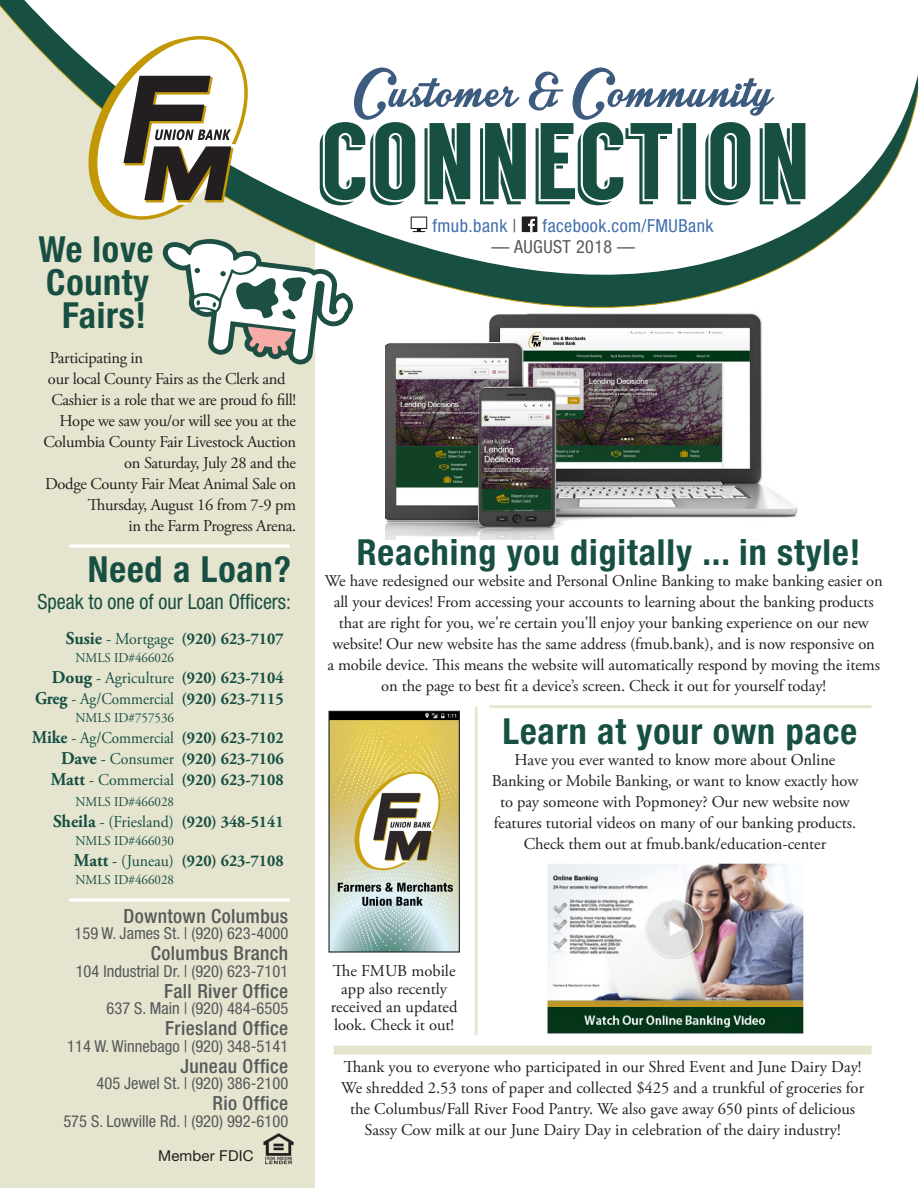
<style>
.page{position:relative;width:918px;height:1188px;background:#fff}
.page>*{position:absolute;margin:0;border:0;box-sizing:border-box;transform-origin:0 0}
.t1{font:108.6px "Langdon";letter-spacing:.01em;color:#174f43}
.Body_Copy{font:700 condensed 36px "Helvetica Neue LT Std";letter-spacing:.025em;color:#174f43}
.Headline{font:700 condensed 36px/33px "Helvetica Neue LT Std";letter-spacing:.02em;color:#174f43;text-align:center}
.Headline-2{font:condensed 21px "Helvetica Neue LT Std";color:#174f43;scale:.96 1}
.Headline-3{font:500 condensed 19.5px "Helvetica Neue LT Std";letter-spacing:.02em;color:#57585a}
.Headline-4{font:condensed 18px "Helvetica Neue LT Std";letter-spacing:.025em;color:#426eab}
.Headline-5{font:condensed 18px "Helvetica Neue LT Std";letter-spacing:.025em;color:#57585a}
.Body_Copy-2{font:16.5px/21px "Adobe Garamond Pro";letter-spacing:-.005em;color:#231f20;text-align:center}
.Headline-6{font:16.5px/21px "Adobe Garamond Pro";color:#231f20;text-align:center}
.Body_Copy-3{font:700 16.5px/21px "Adobe Garamond Pro";color:#174f43;text-align:right;scale:.96 1}
.Headline-7{font:condensed 16.5px "Helvetica Neue LT Std";color:#57585a}
.Body_Copy-4{font:16.5px/21px "Adobe Garamond Pro";color:#174f43;text-align:right;scale:.96 1}
.t2{font:15px "Helvetica Neue LT Std";letter-spacing:.01em;color:#231f20}
.Body_Copy-5{font:13.5px "Adobe Garamond Pro";color:#174f43;scale:.96 1}
.s1{font-size:18px}
.s2{font-weight:400}
.s3{font-weight:700;font-size:18px}
.s4{font-weight:700}
.s5{color:#57585a}
</style>
<div class="page">
<img style="left:386px;top:319px;width:412px;height:221px">
<div style="left:0;top:3px;width:315px;height:1185px;background:#e5e5cf"></div>
<svg style="left:446px;top:287px;width:315px;height:32px"></svg>
<svg style="left:69px;top:544px;width:221px;height:4px"></svg>
<svg style="left:69px;top:898px;width:221px;height:4px"></svg>
<img style="left:263px;top:1133px;width:31px;height:32px">
<svg style="left:0;top:0;width:918px;height:287px"></svg>
<svg style="left:411px;top:217px;width:16px;height:15px"></svg>
<div style="left:522px;top:216px;width:15px;height:16px;background:#231f20"></div>
<svg style="left:528px;top:219px;width:7px;height:13px"></svg>
<svg style="left:354px;top:67px;width:420px;height:53px"></svg>
<svg style="left:86px;top:25px;width:169px;height:206px;background:#bdbba9"></svg>
<div style="left:334px;top:1046px;width:538px;height:9px;background:#e5e5cf"></div>
<svg style="left:160px;top:239px;width:194px;height:126px"></svg>
<hr style="left:475px;top:707px;width:3px;height:328px;background:#e5e6d0">
<img style="left:330px;top:713px;width:128px;height:238px">
<div style="left:328px;top:711px;width:132px;height:242px;border:1px solid #1c232c"></div>
<img style="left:546px;top:863px;width:258px;height:171px">
<div style="left:746px;top:523px;width:18px;height:17px;background:#fff"></div>
<hr style="left:489px;top:705px;width:383px;height:3px;background:#e5e6d0">
<p class="Headline" style="left:38px;top:233px;width:117px">We love<br>County<br>Fairs!</p>
<p class="Body_Copy-2" style="left:50px;top:348px;width:95px">Participating in</p>
<p class="Body_Copy-2" style="left:48px;top:369px;width:239px">our local County Fairs as the Clerk and</p>
<p class="Body_Copy-2" style="left:51px;top:390px;width:246px">Cashier is a role that we are proud fo fill!</p>
<p class="Body_Copy-2" style="left:60px;top:411px;width:238px">Hope we saw you/or will see you at the</p>
<p class="Body_Copy-2" style="left:43px;top:432px;width:254px">Columbia County Fair Livestock Auction</p>
<p class="Body_Copy-2" style="left:124px;top:453px;width:173px">on Saturday, July 28 and the</p>
<p class="Body_Copy-2" style="left:45px;top:474px;width:252px">Dodge County Fair Meat Animal Sale on</p>
<p class="Body_Copy-2" style="left:88px;top:495px;width:210px">Thursday, August 16 from 7-9 pm</p>
<p class="Body_Copy-2" style="left:129px;top:516px;width:169px">in the Farm Progress Arena.</p>
<p class="Headline" style="left:88px;top:552px;width:205px">Need a Loan?</p>
<p class="Headline-2" style="left:37px;top:590px;width:266px">Speak to one of our Loan Officers:</p>
<p class="Body_Copy-3" style="left:66px;top:628px;width:228px"><span class="s1">Susie</span> <span class="s2">- Mortgage</span> (920) 623-7107</p>
<p class="Body_Copy-5" style="left:75px;top:649px;width:104px">NMLS ID#466026</p>
<p class="Body_Copy-4" style="left:35px;top:667px;width:260px"><span class="s3">Doug</span> - Agriculture <span class="s4">(920) 623-7104<br></span><span class="s3">Greg</span> - Ag/Commercial <span class="s4">(920) 623-7115</span></p>
<p class="Body_Copy-5" style="left:75px;top:709px;width:104px">NMLS ID#757536</p>
<p class="Body_Copy-3" style="left:32px;top:727px;width:263px"><span class="s1">Mike</span> <span class="s2">- Ag/Commercial</span> (920) 623-7102<br><span class="s1">Dave</span> <span class="s2">- Consumer</span> (920) 623-7106<br><span class="s1">Matt</span> <span class="s2">- Commercial</span> (920) 623-7108</p>
<p class="Body_Copy-5" style="left:75px;top:793px;width:104px">NMLS ID#466028</p>
<p class="Body_Copy-3" style="left:53px;top:811px;width:242px"><span class="s1">Sheila</span> <span class="s2">- (Friesland)</span> (920) 348-5141</p>
<p class="Body_Copy-5" style="left:75px;top:832px;width:104px">NMLS ID#466030</p>
<p class="Body_Copy-3" style="left:74px;top:850px;width:220px"><span class="s1">Matt</span> <span class="s2">- (Juneau)</span> (920) 623-7108</p>
<p class="Body_Copy-5" style="left:75px;top:871px;width:104px">NMLS ID#466028</p>
<p class="Headline-3" style="left:123px;top:904px;width:166px">Downtown Columbus</p>
<p class="Headline-7" style="left:75px;top:924px;width:215px">159 W. James St. | (920) 623-4000</p>
<p class="Headline-3" style="left:151px;top:942px;width:139px">Columbus Branch</p>
<p class="Headline-7" style="left:76px;top:962px;width:214px">104 Industrial Dr. | (920) 623-7101</p>
<p class="Headline-3" style="left:164px;top:979px;width:126px">Fall River Office</p>
<p class="Headline-7" style="left:107px;top:999px;width:183px">637 S. Main | (920) 484-6505</p>
<p class="Headline-3" style="left:165px;top:1017px;width:125px">Friesland Office</p>
<p class="Headline-7" style="left:67px;top:1037px;width:222px">114 W. Winnebago | (920) 348-5141</p>
<p class="Headline-3" style="left:180px;top:1054px;width:109px">Juneau Office</p>
<p class="Headline-7" style="left:97px;top:1074px;width:193px">405 Jewel St. | (920) 386-2100</p>
<p class="Headline-3" style="left:213px;top:1092px;width:77px">Rio Office</p>
<p class="Headline-7" style="left:63px;top:1112px;width:226px">575 S. Lowville Rd. | (920) 992-6100</p>
<p class="t2" style="left:158px;top:1147px;width:97px">Member FDIC</p>
<p class="t1" style="left:316px;top:98px;width:495px">CONNECTION</p>
<p class="Headline-4" style="left:432px;top:215px;width:86px">fmub.bank <span class="s5">|</span></p>
<p class="Headline-4" style="left:543px;top:215px;width:172px">facebook.com/FMUBank</p>
<p class="Headline-5" style="left:491px;top:237px;width:145px">— AUGUST 2018 —</p>
<p class="Body_Copy" style="left:357px;top:531px;width:505px">Reaching you digitally ... in style!</p>
<p class="Body_Copy-2" style="left:325px;top:571px;width:560px">We have redesigned our website and Personal Online Banking to make banking easier on all your devices! From accessing your accounts to learning about the banking products that are right for you, we're certain you'll enjoy your banking experience on our new website! Our new website has the same address (fmub.bank), and is now responsive on<br>a mobile device. This means the website will automatically respond by moving the items on the page to best fit a device’s screen. Check it out for yourself today!</p>
<p class="Body_Copy" style="left:502px;top:709px;width:356px">Learn at your own pace</p>
<p class="Body_Copy-2" style="left:492px;top:750px;width:368px">Have you ever wanted to know more about Online Banking or Mobile Banking, or want to know exactly how to pay someone with Popmoney? Our new website now features tutorial videos on many of our banking products.<br>Check them out at fmub.bank/education-center</p>
<p class="Body_Copy-2" style="left:331px;top:962px;width:128px;line-height:18px">The FMUB mobile app also recently received an updated look. Check it out!</p>
<p class="Headline-6" style="left:341px;top:1057px;width:525px">Thank you to everyone who participated in our Shred Event and June Dairy Day!<br>We shredded 2.53 tons of paper and collected $425 and a trunkful of groceries for the Columbus/Fall River Food Pantry. We also gave away 650 pints of delicious Sassy Cow milk at our June Dairy Day in celebration of the dairy industry!</p>
</div>
